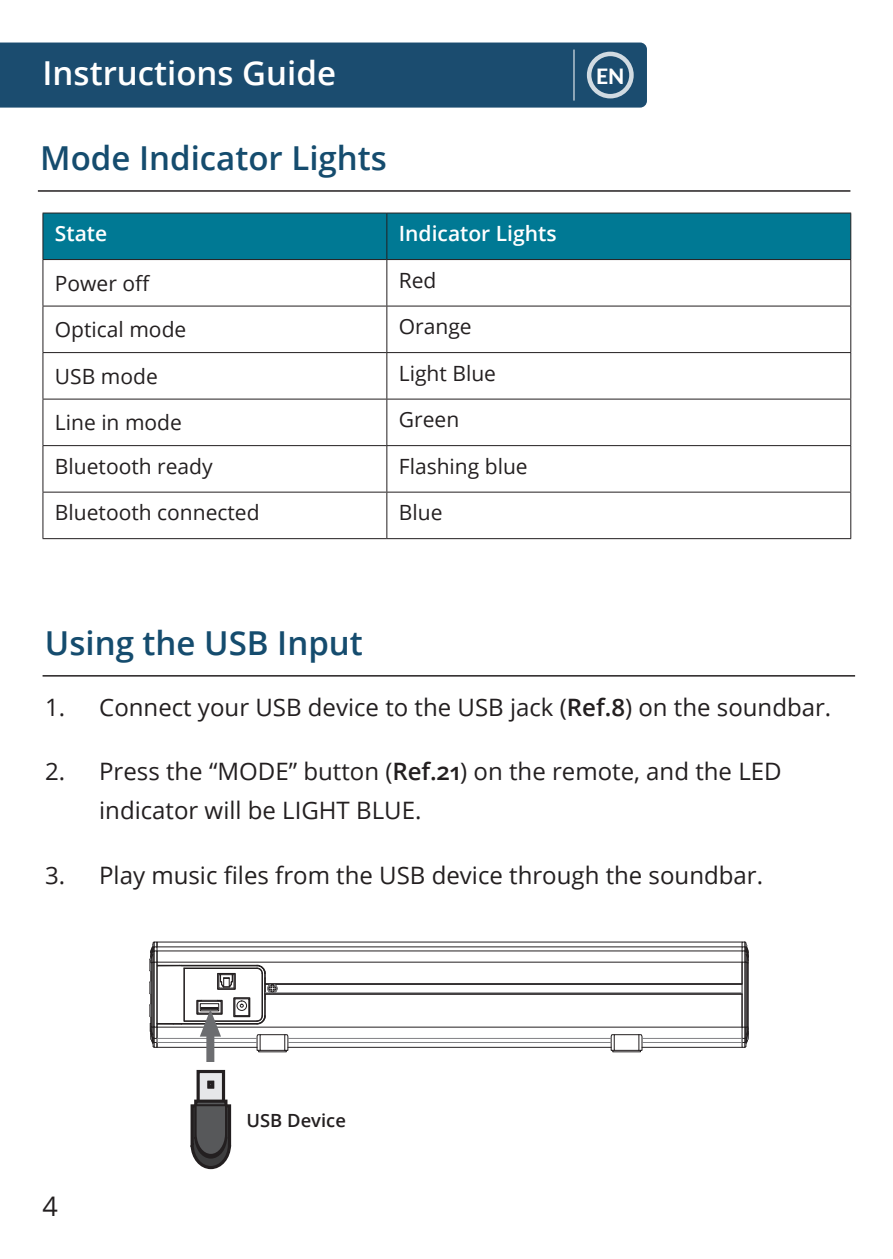
<style>
.page{position:relative;width:893px;height:1259px;background:#fff}
.page>*{position:absolute;margin:0;border:0;box-sizing:border-box;transform-origin:0 0}
.Blue_Header_Contents{font:600 33px "Open Sans";color:#154c6e}
.Page_Header{font:600 33px "Open Sans";color:#fff}
.t1{font:27px "Open Sans";color:#231f20}
.t2{font:24px/39px "Open Sans";color:#231f20}
.t3{font:21px "Open Sans";color:#231f20}
.t4{font:600 21px "Open Sans";color:#fff}
.t5{font:800 21px "Lato";color:#fff}
.t6{font:600 18.3px "Open Sans";color:#231f20}
.s1{font-weight:600}
</style>
<div class="page">
<div style="left:0;top:43px;width:646px;height:65px;background:#1b4c6f"></div>
<div style="left:586px;top:52px;width:47px;height:46px;border:4px solid #fff;border-radius:50%"></div>
<hr style="left:573px;top:50px;width:1px;height:51px;background:#fff">
<div style="left:43px;top:213px;width:806px;height:46px;background:#007994"></div>
<hr style="left:42px;top:260px;width:1px;height:46px;background:#231f20">
<hr style="left:386px;top:260px;width:1px;height:46px;background:#231f20">
<hr style="left:849px;top:260px;width:1px;height:46px;background:#231f20">
<hr style="left:43px;top:305px;width:343px;height:1px;background:#231f20">
<hr style="left:42px;top:306px;width:1px;height:46px;background:#231f20">
<hr style="left:386px;top:305px;width:464px;height:1px;background:#231f20">
<hr style="left:386px;top:306px;width:1px;height:46px;background:#231f20">
<hr style="left:849px;top:306px;width:1px;height:46px;background:#231f20">
<hr style="left:43px;top:352px;width:343px;height:1px;background:#231f20">
<hr style="left:42px;top:353px;width:1px;height:46px;background:#231f20">
<hr style="left:386px;top:352px;width:464px;height:1px;background:#231f20">
<hr style="left:386px;top:353px;width:1px;height:46px;background:#231f20">
<hr style="left:849px;top:353px;width:1px;height:46px;background:#231f20">
<hr style="left:43px;top:398px;width:343px;height:1px;background:#231f20">
<hr style="left:42px;top:399px;width:1px;height:46px;background:#231f20">
<hr style="left:386px;top:398px;width:464px;height:1px;background:#231f20">
<hr style="left:386px;top:399px;width:1px;height:46px;background:#231f20">
<hr style="left:849px;top:399px;width:1px;height:46px;background:#231f20">
<hr style="left:43px;top:445px;width:343px;height:1px;background:#231f20">
<hr style="left:42px;top:446px;width:1px;height:46px;background:#231f20">
<hr style="left:386px;top:445px;width:464px;height:1px;background:#231f20">
<hr style="left:386px;top:446px;width:1px;height:46px;background:#231f20">
<hr style="left:849px;top:446px;width:1px;height:46px;background:#231f20">
<hr style="left:43px;top:491px;width:343px;height:1px;background:#231f20">
<hr style="left:42px;top:492px;width:1px;height:46px;background:#231f20">
<hr style="left:386px;top:491px;width:464px;height:1px;background:#231f20">
<hr style="left:386px;top:492px;width:1px;height:46px;background:#231f20">
<hr style="left:849px;top:492px;width:1px;height:46px;background:#231f20">
<hr style="left:43px;top:538px;width:343px;height:1px;background:#231f20">
<hr style="left:386px;top:538px;width:464px;height:1px;background:#231f20">
<hr style="left:386px;top:213px;width:1px;height:46px;background:#231f20">
<hr style="left:43px;top:212px;width:343px;height:1px;background:#231f20">
<hr style="left:42px;top:213px;width:1px;height:46px;background:#231f20">
<hr style="left:386px;top:212px;width:464px;height:1px;background:#231f20">
<hr style="left:849px;top:213px;width:1px;height:46px;background:#231f20">
<hr style="left:43px;top:259px;width:343px;height:1px;background:#231f20">
<hr style="left:386px;top:259px;width:464px;height:1px;background:#231f20">
<hr style="left:38px;top:190px;width:812px;height:2px;background:#231f20">
<hr style="left:43px;top:675px;width:811px;height:1px;background:#231f20">
<svg style="left:149px;top:941px;width:599px;height:229px"></svg>
<p class="Page_Header" style="left:43px;top:50px;width:295px">Instructions Guide</p>
<p class="Blue_Header_Contents" style="left:40px;top:135px;width:348px">Mode Indicator Lights</p>
<p class="t4" style="left:55px;top:219px;width:54px">State</p>
<p class="t4" style="left:398px;top:219px;width:159px">Indicator Lights</p>
<p class="t3" style="left:55px;top:269px;width:97px">Power off</p>
<p class="t3" style="left:398px;top:266px;width:39px">Red</p>
<p class="t3" style="left:55px;top:315px;width:133px">Optical mode</p>
<p class="t3" style="left:398px;top:312px;width:74px">Orange</p>
<p class="t3" style="left:55px;top:362px;width:104px">USB mode</p>
<p class="t3" style="left:398px;top:359px;width:99px">Light Blue</p>
<p class="t3" style="left:55px;top:408px;width:128px">Line in mode</p>
<p class="t3" style="left:398px;top:405px;width:62px">Green</p>
<p class="t3" style="left:55px;top:452px;width:159px">Bluetooth ready</p>
<p class="t3" style="left:398px;top:452px;width:130px">Flashing blue</p>
<p class="t3" style="left:55px;top:498px;width:206px">Bluetooth connected</p>
<p class="t3" style="left:398px;top:498px;width:45px">Blue</p>
<p class="t5" style="left:596px;top:60px;width:30px">EN</p>
<p class="Blue_Header_Contents" style="left:45px;top:620px;width:319px">Using the USB Input</p>
<p class="t2" style="left:45px;top:687px;width:787px">1. Connect your USB device to the USB jack (<span class="s1">Ref.8</span>) on the soundbar.</p>
<p class="t2" style="left:99px;top:751px;width:683px;text-indent:-54px">2. Press the “MODE” button (<span class="s1">Ref.21</span>) on the remote, and the LED indicator will be LIGHT BLUE.</p>
<p class="t2" style="left:45px;top:855px;width:719px">3. Play music files from the USB device through the soundbar.</p>
<p class="t1" style="left:43px;top:1188px;width:17px">4</p>
<p class="t6" style="left:246px;top:1107px;width:101px">USB Device</p>
</div>
